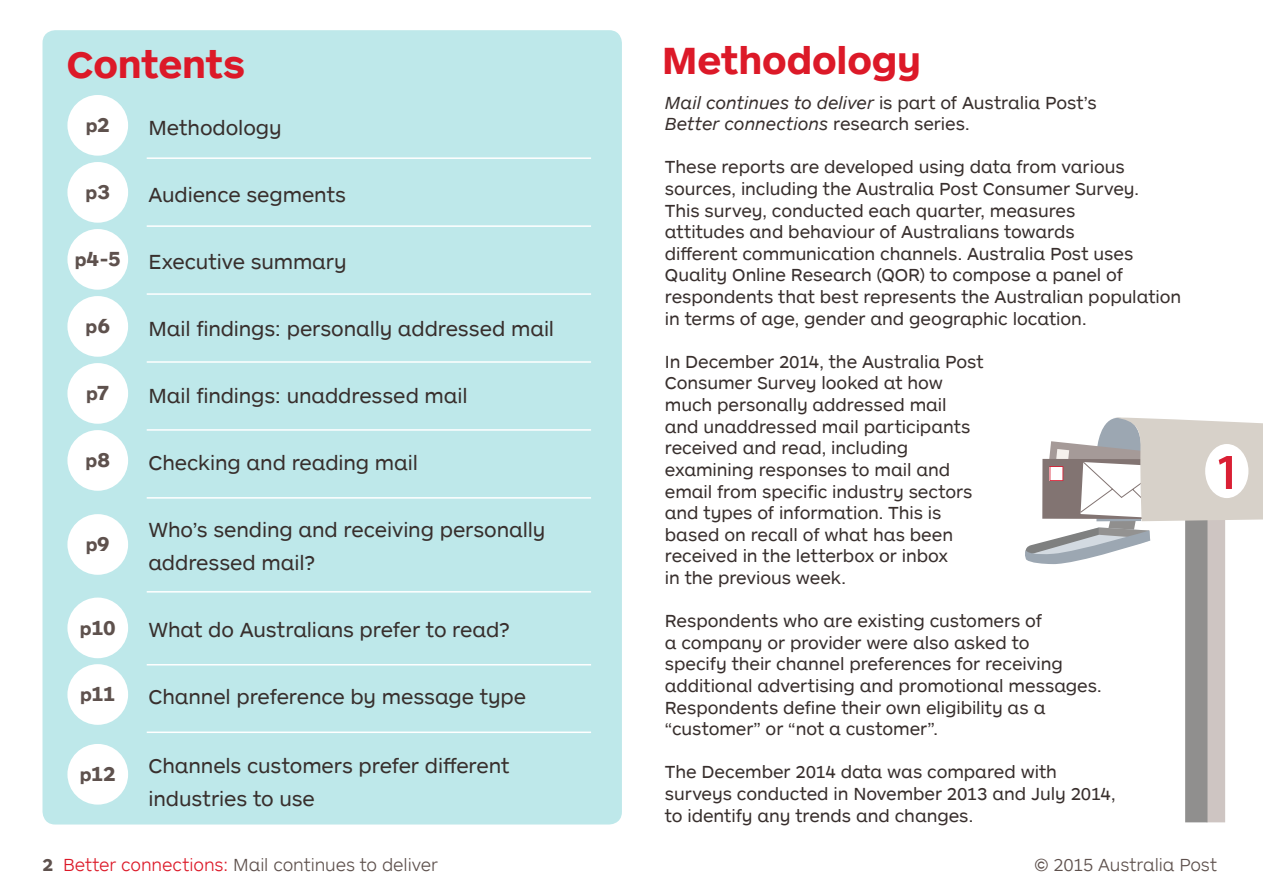
<style>
.page{position:relative;width:1263px;height:893px;background:#fff}
.page>*{position:absolute;margin:0;border:0;box-sizing:border-box;transform-origin:0 0}
.t1{font:600 50.7px "Myriad Pro";color:#da1f34}
.t2{font:700 39px "AP Letter";letter-spacing:-.005em;color:#dc1928}
.t3{font:21px/33px "AP Letter";letter-spacing:-.005em;color:#382f2d}
.t4{font:700 21px "AP Letter";color:#5e514d}
.t5{font:18px/21.6px "AP Letter";letter-spacing:-.005em;color:#382f2d}
.t6{font:italic 18px/21.6px "AP Letter";letter-spacing:-.005em;color:#382f2d}
.t7{font:300 18px "AP Letter";letter-spacing:-.005em;color:#5e514d}
.t8{font:700 18px "AP Letter";color:#5e514d}
.s1{font-size:21px}
.s2{font-size:18px}
.s3{font-weight:700}
.s4{color:#dc1928}
.s5{font-style:normal}
.s6{font-weight:400}
</style>
<div class="page">
<div style="left:43px;top:30px;width:579px;height:794px;background:#bee8ea;border-radius:13px"></div>
<div style="left:67px;top:95px;width:61px;height:61px;background:#fff;border-radius:50%"></div>
<div style="left:67px;top:162px;width:61px;height:61px;background:#fff;border-radius:50%"></div>
<div style="left:67px;top:229px;width:61px;height:61px;background:#fff;border-radius:50%"></div>
<div style="left:67px;top:296px;width:61px;height:61px;background:#fff;border-radius:50%"></div>
<div style="left:67px;top:363px;width:61px;height:61px;background:#fff;border-radius:50%"></div>
<div style="left:67px;top:430px;width:61px;height:61px;background:#fff;border-radius:50%"></div>
<div style="left:67px;top:514px;width:61px;height:61px;background:#fff;border-radius:50%"></div>
<div style="left:67px;top:598px;width:61px;height:60px;background:#fff;border-radius:50%"></div>
<div style="left:67px;top:664px;width:61px;height:61px;background:#fff;border-radius:50%"></div>
<div style="left:67px;top:744px;width:61px;height:61px;background:#fff;border-radius:50%"></div>
<hr style="left:147px;top:157px;width:444px;height:2px;background:#fff">
<hr style="left:147px;top:225px;width:444px;height:2px;background:#fff">
<hr style="left:147px;top:293px;width:444px;height:2px;background:#fff">
<hr style="left:147px;top:361px;width:444px;height:2px;background:#fff">
<hr style="left:147px;top:429px;width:444px;height:2px;background:#fff">
<hr style="left:147px;top:497px;width:444px;height:2px;background:#fff">
<hr style="left:147px;top:591px;width:444px;height:2px;background:#fff">
<hr style="left:147px;top:664px;width:444px;height:1px;background:#fff">
<hr style="left:147px;top:731px;width:444px;height:2px;background:#fff">
<svg style="left:1025px;top:417px;width:238px;height:405px"></svg>
<div style="left:1205px;top:444px;width:43px;height:54px;background:#fff;border-radius:50%"></div>
<h1 class="t2" style="left:67px;top:39px;width:180px">Contents</h1>
<p class="t8" style="left:86px;top:114px;width:26px">p<span class="s1">2</span></p>
<p class="t3" style="left:148px;top:110px;width:135px">Methodology</p>
<p class="t8" style="left:86px;top:181px;width:26px">p<span class="s1">3</span></p>
<p class="t3" style="left:148px;top:177px;width:199px">Audience segments</p>
<p class="t4" style="left:75px;top:245px;width:48px"><span class="s2">p</span>4-5</p>
<p class="t3" style="left:148px;top:244px;width:200px">Executive summary</p>
<p class="t8" style="left:86px;top:315px;width:26px">p<span class="s1">6</span></p>
<p class="t3" style="left:148px;top:311px;width:407px">Mail findings: personally addressed mail</p>
<p class="t8" style="left:86px;top:382px;width:25px">p<span class="s1">7</span></p>
<p class="t3" style="left:148px;top:378px;width:321px">Mail findings: unaddressed mail</p>
<p class="t8" style="left:86px;top:449px;width:26px">p<span class="s1">8</span></p>
<p class="t3" style="left:148px;top:445px;width:271px">Checking and reading mail</p>
<p class="t8" style="left:86px;top:533px;width:26px">p<span class="s1">9</span></p>
<p class="t3" style="left:148px;top:512px;width:398px">Who’s sending and receiving personally addressed mail?</p>
<p class="t4" style="left:80px;top:614px;width:37px"><span class="s2">p</span>10</p>
<p class="t3" style="left:148px;top:612px;width:363px">What do Australians prefer to read?</p>
<p class="t4" style="left:80px;top:680px;width:37px"><span class="s2">p</span>11</p>
<p class="t3" style="left:148px;top:679px;width:379px">Channel preference by message type</p>
<p class="t4" style="left:80px;top:760px;width:37px"><span class="s2">p</span>12</p>
<p class="t3" style="left:148px;top:748px;width:363px">Channels customers prefer different industries to use</p>
<p class="t7" style="left:43px;top:853px;width:397px"><span class="s3">2</span> <span class="s4">Better connections:</span> Mail continues to deliver</p>
<h1 class="t2" style="left:662px;top:35px;width:260px">Methodology</h1>
<p class="t6" style="left:665px;top:91px;width:433px">Mail continues to deliver <span class="s5">is part of Australia Post’s<br></span>Better connections <span class="s5">research series.</span></p>
<p class="t5" style="left:665px;top:156px;width:518px">These reports are developed using data from various sources, including the Australia Post Consumer Survey.<br>This survey, conducted each quarter, measures<br>attitudes and behaviour of Australians towards<br>different communication channels. Australia Post uses Quality Online Research (QOR) to compose a panel of respondents that best represents the Australian population in terms of age, gender and geographic location.</p>
<p class="t5" style="left:665px;top:350px;width:320px">In December 2014, the Australia Post<br>Consumer Survey looked at how much personally addressed mail and unaddressed mail participants received and read, including examining responses to mail and email from specific industry sectors and types of information. This is based on recall of what has been received in the letterbox or inbox<br>in the previous week.</p>
<p class="t5" style="left:665px;top:609px;width:438px">Respondents who are existing customers of<br>a company or provider were also asked to<br>specify their channel preferences for receiving additional advertising and promotional messages.<br>Respondents define their own eligibility as a “customer” or “not a customer”.</p>
<p class="t5" style="left:665px;top:760px;width:452px">The December 2014 data was compared with surveys conducted in November 2013 and July 2014, to identify any trends and changes.</p>
<p class="t7" style="left:1034px;top:853px;width:184px"><span class="s6">©</span> 2015 Australia Post</p>
<h1 class="t1" style="left:1214px;top:440px;width:29px">1</h1>
</div>
